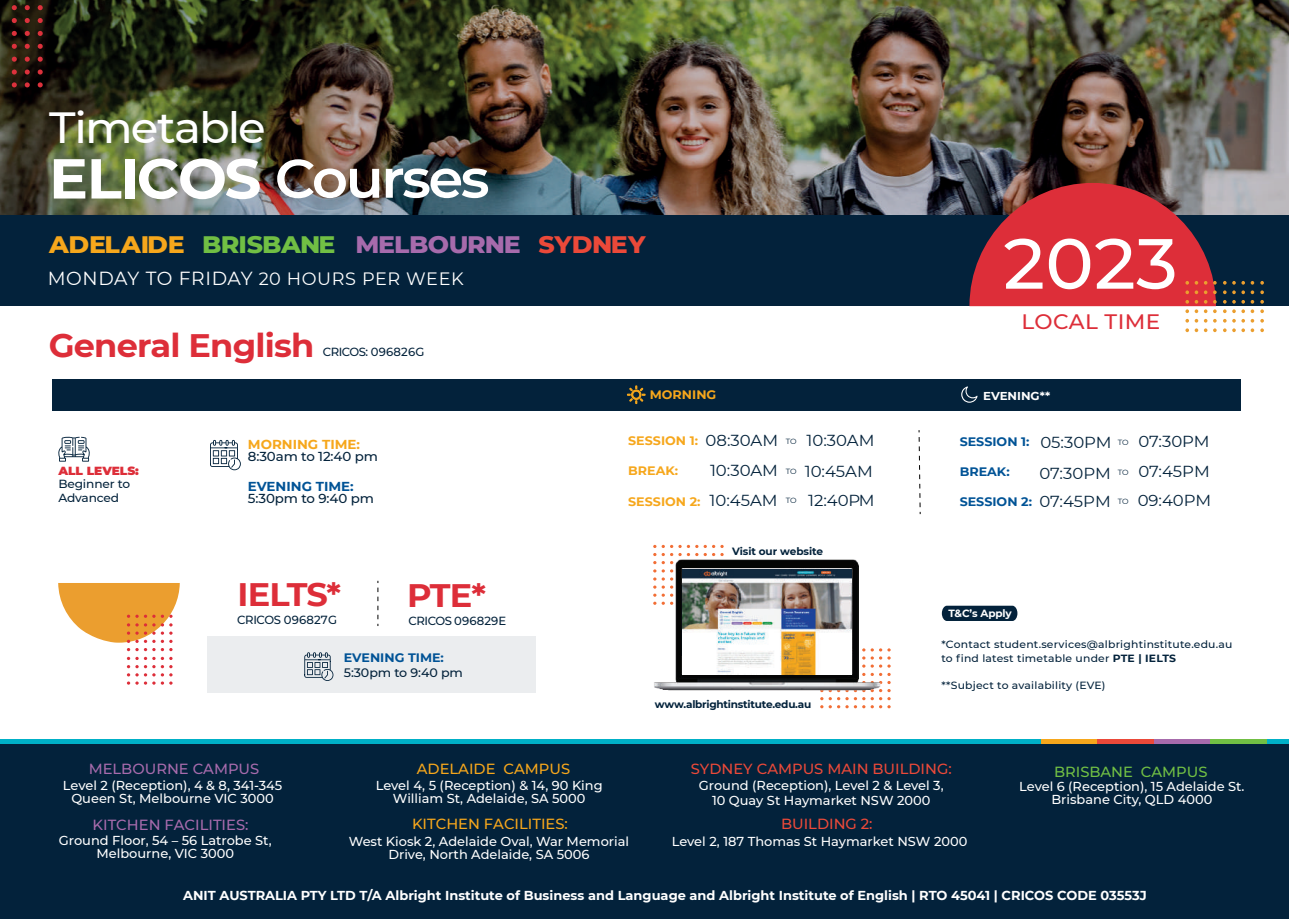
<style>
.page{position:relative;width:1289px;height:919px;background:#fff}
.page>*{position:absolute;margin:0;border:0;box-sizing:border-box;transform-origin:0 0}
.t1{font:500 70.8px "Montserrat";color:#fff}
.t2{font:600 54.15px "Montserrat";letter-spacing:-.045em;color:#fff}
.t3{font:500 43.5px "Montserrat";letter-spacing:-.045em;color:#fff}
.t4{font:700 32.4px "Montserrat";letter-spacing:-.025em;color:#dd2e39}
.t5{font:800 24.3px "Montserrat";letter-spacing:-.035em;color:#a76bac}
.t6{font:800 24.3px "Montserrat";letter-spacing:-.015em;color:#f6a71c}
.t7{font:500 20.85px "Montserrat";letter-spacing:.02em;color:#dd2e39}
.t8{font:18.9px "Montserrat";letter-spacing:.035em;color:#fff}
.t9{font:15.9px/29.7px "Montserrat";color:#03223b}
.t10{font:500 14.7px "Montserrat";color:#eb4939}
.t11{font:500 14.7px "Montserrat";color:#a76bac}
.t12{font:500 14.7px "Montserrat";color:#f6a71c}
.t13{font:500 14.7px "Montserrat";color:#71bf44}
.t14{font:500 12.9px/12.9px "Montserrat";color:#fff;text-align:center}
.t15{font:700 12.9px "Montserrat";color:#fff}
.t16{font:500 12.9px "Montserrat";letter-spacing:-.01em;color:#03223b}
.t17{font:700 12.9px "Montserrat";color:#f6a71c}
.t18{font:700 12.9px "Montserrat";color:#015396}
.t19{font:700 12.3px "Montserrat";color:#015396}
.t20{font:700 12.3px "Montserrat";color:#f6a71c}
.t21{font:500 12.3px "Montserrat";letter-spacing:-.01em;color:#03223b}
.t22{font:500 11.85px "Montserrat";letter-spacing:.01em;color:#03223b}
.t23{font:500 11.7px/13.5px "Montserrat";letter-spacing:-.01em;color:#03223b}
.t24{font:900 11.7px "Montserrat";color:#dd2e39}
.t25{font:700 11.4px "Montserrat";color:#fff}
.t26{font:500 10.5px/13.5px "Montserrat";letter-spacing:.02em;color:#03223b}
.t27{font:700 10.5px "Montserrat";letter-spacing:-.025em;color:#03223b}
.t28{font:700 10.5px "Montserrat";letter-spacing:-.01em;color:#fff}
.t29{font:7.5px "Montserrat";letter-spacing:-.01em;color:#03223b}
.s1{font-weight:700;font-size:56.25px}
.s2{color:#71bf44}
.s3{color:#eb4939}
.s4{font-size:17.85px}
.s5{font-weight:700}
</style>
<div class="page">
<div style="left:52px;top:379px;width:1188px;height:32px;background:#03223b"></div>
<img style="left:0;top:0;width:1288px;height:215px">
<div style="left:0;top:215px;width:1288px;height:91px;background:#03223b"></div>
<svg style="left:12px;top:5px;width:5px;height:5px"></svg>
<svg style="left:25px;top:5px;width:5px;height:5px"></svg>
<svg style="left:38px;top:5px;width:5px;height:5px"></svg>
<svg style="left:12px;top:18px;width:5px;height:5px"></svg>
<svg style="left:25px;top:18px;width:5px;height:5px"></svg>
<svg style="left:38px;top:18px;width:5px;height:5px"></svg>
<svg style="left:12px;top:31px;width:5px;height:5px"></svg>
<svg style="left:25px;top:31px;width:5px;height:5px"></svg>
<svg style="left:38px;top:31px;width:5px;height:5px"></svg>
<svg style="left:12px;top:44px;width:5px;height:5px"></svg>
<svg style="left:25px;top:44px;width:5px;height:5px"></svg>
<svg style="left:38px;top:44px;width:5px;height:5px"></svg>
<svg style="left:12px;top:57px;width:5px;height:5px"></svg>
<svg style="left:25px;top:57px;width:5px;height:5px"></svg>
<svg style="left:38px;top:57px;width:5px;height:5px"></svg>
<svg style="left:12px;top:69px;width:5px;height:6px"></svg>
<svg style="left:25px;top:69px;width:5px;height:6px"></svg>
<svg style="left:38px;top:69px;width:5px;height:6px"></svg>
<svg style="left:12px;top:82px;width:5px;height:5px"></svg>
<svg style="left:25px;top:82px;width:5px;height:5px"></svg>
<svg style="left:38px;top:82px;width:5px;height:5px"></svg>
<svg style="left:58px;top:436px;width:32px;height:25px"></svg>
<svg style="left:627px;top:385px;width:18px;height:19px"></svg>
<svg style="left:961px;top:386px;width:16px;height:16px"></svg>
<svg style="left:210px;top:440px;width:31px;height:30px"></svg>
<svg style="left:1223px;top:290px;width:3px;height:4px"></svg>
<svg style="left:1250px;top:290px;width:4px;height:4px"></svg>
<svg style="left:1223px;top:328px;width:3px;height:4px"></svg>
<svg style="left:1250px;top:328px;width:4px;height:4px"></svg>
<svg style="left:1223px;top:309px;width:3px;height:4px"></svg>
<svg style="left:1250px;top:309px;width:4px;height:4px"></svg>
<svg style="left:1194px;top:328px;width:22px;height:4px"></svg>
<svg style="left:1194px;top:319px;width:22px;height:3px"></svg>
<svg style="left:969px;top:183px;width:247px;height:130px;background:#be3d47"></svg>
<svg style="left:918px;top:430px;width:2px;height:84px"></svg>
<div style="left:207px;top:637px;width:329px;height:56px;background:#ebedef"></div>
<svg style="left:304px;top:652px;width:29px;height:29px"></svg>
<svg style="left:377px;top:580px;width:1px;height:46px"></svg>
<svg style="left:58px;top:583px;width:122px;height:101px"></svg>
<svg style="left:653px;top:545px;width:70px;height:3px"></svg>
<svg style="left:879px;top:648px;width:11px;height:60px"></svg>
<svg style="left:837px;top:697px;width:36px;height:11px"></svg>
<svg style="left:820px;top:697px;width:11px;height:11px"></svg>
<img style="left:653px;top:553px;width:234px;height:144px">
<img style="left:682px;top:569px;width:169px;height:105px">
<svg style="left:941px;top:605px;width:76px;height:16px"></svg>
<div style="left:0;top:740px;width:1288px;height:178px;background:#03223b"></div>
<hr style="left:0;top:739px;width:1041px;height:4px;background:#00b0c7">
<hr style="left:1266px;top:739px;width:22px;height:4px;background:#00b0c7">
<hr style="left:1041px;top:739px;width:56px;height:4px;background:#f6a71c">
<hr style="left:1097px;top:739px;width:56px;height:4px;background:#eb4939">
<hr style="left:1153px;top:739px;width:57px;height:4px;background:#a76bac">
<hr style="left:1210px;top:739px;width:56px;height:4px;background:#71bf44">
<h3 class="t3" style="left:49px;top:97px;width:218px">Timetable</h3>
<h2 class="t2" style="left:49px;top:140px;width:442px"><span class="s1">ELICOS</span> Courses</h2>
<h3 class="t6" style="left:49px;top:227px;width:137px">ADELAIDE</h3>
<h3 class="t5" style="left:202px;top:227px;width:445px"><span class="s2">BRISBANE</span> MELBOURNE <span class="s3">SYDNEY</span></h3>
<h3 class="t8" style="left:48px;top:265px;width:417px">MONDAY TO FRIDAY <span class="s4">20 HOURS PER WEEK</span></h3>
<h3 class="t4" style="left:49px;top:321px;width:267px">General English</h3>
<p class="t22" style="left:323px;top:344px;width:103px">CRICOS: 096826G</p>
<h1 class="t1" style="left:1003px;top:214px;width:176px">2023</h1>
<h3 class="t7" style="left:1021px;top:307px;width:140px">LOCAL TIME</h3>
<p class="t24" style="left:58px;top:462px;width:82px">ALL LEVELS:</p>
<p class="t23" style="left:58px;top:477px;width:73px">Beginner to<br>Advanced</p>
<p class="t17" style="left:248px;top:435px;width:114px">MORNING TIME:</p>
<p class="t16" style="left:248px;top:447px;width:131px">8:30am to 12:40 pm</p>
<p class="t18" style="left:248px;top:477px;width:107px">EVENING TIME:</p>
<p class="t16" style="left:248px;top:490px;width:127px">5:30pm to 9:40 pm</p>
<h3 class="t4" style="left:237px;top:571px;width:105px">IELTS*</h3>
<p class="t22" style="left:237px;top:611px;width:101px">CRICOS 096827G</p>
<h3 class="t4" style="left:407px;top:572px;width:81px">PTE*</h3>
<p class="t22" style="left:408px;top:612px;width:99px">CRICOS 096829E</p>
<p class="t19" style="left:344px;top:649px;width:102px">EVENING TIME:</p>
<p class="t21" style="left:344px;top:664px;width:121px">5:30pm to 9:40 pm</p>
<p class="t20" style="left:650px;top:386px;width:68px">MORNING</p>
<p class="t25" style="left:983px;top:387px;width:69px">EVENING**</p>
<p class="t9" style="left:705px;top:425px;width:74px;text-align:justify">08:30AM 10:30AM 10:45AM</p>
<p class="t9" style="left:806px;top:425px;width:69px">10:30AM</p>
<p class="t20" style="left:628px;top:432px;width:71px">SESSION 1:</p>
<p class="t29" style="left:785px;top:436px;width:12px">TO</p>
<p class="t9" style="left:804px;top:455px;width:70px">10:45AM</p>
<p class="t20" style="left:628px;top:462px;width:51px">BREAK:</p>
<p class="t29" style="left:785px;top:466px;width:12px">TO</p>
<p class="t29" style="left:785px;top:495px;width:12px">TO</p>
<p class="t9" style="left:808px;top:484px;width:68px">12:40PM</p>
<p class="t20" style="left:628px;top:492px;width:74px">SESSION 2:</p>
<p class="t19" style="left:959px;top:432px;width:71px">SESSION 1:</p>
<p class="t19" style="left:959px;top:462px;width:51px">BREAK:</p>
<p class="t19" style="left:959px;top:493px;width:74px">SESSION 2:</p>
<p class="t9" style="left:1039px;top:426px;width:74px;line-height:30.6px">05:30PM<br>07:30PM</p>
<p class="t9" style="left:1039px;top:485px;width:73px">07:45PM</p>
<p class="t29" style="left:1117px;top:437px;width:12px">TO</p>
<p class="t29" style="left:1117px;top:467px;width:12px">TO</p>
<p class="t29" style="left:1117px;top:496px;width:12px">TO</p>
<p class="t9" style="left:1138px;top:426px;width:73px">07:30PM</p>
<p class="t9" style="left:1138px;top:456px;width:73px">07:45PM</p>
<p class="t9" style="left:1137px;top:485px;width:75px">09:40PM</p>
<p class="t27" style="left:732px;top:543px;width:92px">Visit our website</p>
<p class="t28" style="left:948px;top:605px;width:65px">T&amp;C’s Apply</p>
<p class="t27" style="left:655px;top:696px;width:158px">www.albrightinstitute.edu.au</p>
<p class="t26" style="left:941px;top:637px;width:293px">*Contact student.services@albrightinstitute.edu.au to find latest timetable under <span class="s5">PTE | IELTS</span></p>
<p class="t26" style="left:941px;top:677px;width:166px">**Subject to availability (EVE)</p>
<p class="t11" style="left:89px;top:758px;width:172px">MELBOURNE CAMPUS</p>
<p class="t12" style="left:417px;top:758px;width:155px">ADELAIDE CAMPUS</p>
<p class="t13" style="left:1054px;top:761px;width:155px">BRISBANE CAMPUS</p>
<p class="t10" style="left:690px;top:758px;width:262px">SYDNEY CAMPUS MAIN BUILDING:</p>
<p class="t14" style="left:63px;top:778px;width:221px">Level 2 (Reception), 4 &amp; 8, 341-345<br>Queen St, Melbourne VIC 3000</p>
<p class="t14" style="left:59px;top:833px;width:214px">Ground Floor, 54 – 56 Latrobe St,<br>Melbourne, VIC 3000</p>
<p class="t14" style="left:349px;top:833px;width:282px">West Kiosk 2, Adelaide Oval, War Memorial<br>Drive, North Adelaide, SA 5006</p>
<p class="t14" style="left:671px;top:833px;width:297px">Level 2, 187 Thomas St Haymarket NSW 2000</p>
<p class="t14" style="left:376px;top:778px;width:228px">Level 4, 5 (Reception) &amp; 14, 90 King<br>William St, Adelaide, SA 5000</p>
<p class="t14" style="left:1019px;top:779px;width:227px">Level 6 (Reception), 15 Adelaide St.<br>Brisbane City, QLD 4000</p>
<p class="t14" style="left:699px;top:777px;width:246px;line-height:15.1px">Ground (Reception), Level 2 &amp; Level 3,<br>10 Quay St Haymarket NSW 2000</p>
<p class="t11" style="left:93px;top:814px;width:157px">KITCHEN FACILITIES:</p>
<p class="t12" style="left:412px;top:813px;width:157px">KITCHEN FACILITIES:</p>
<p class="t10" style="left:781px;top:813px;width:93px">BUILDING 2:</p>
<p class="t15" style="left:183px;top:886px;width:964px">ANIT AUSTRALIA PTY LTD T/A Albright Institute of Business and Language and Albright Institute of English | RTO 45041 | CRICOS CODE 03553J</p>
</div>
